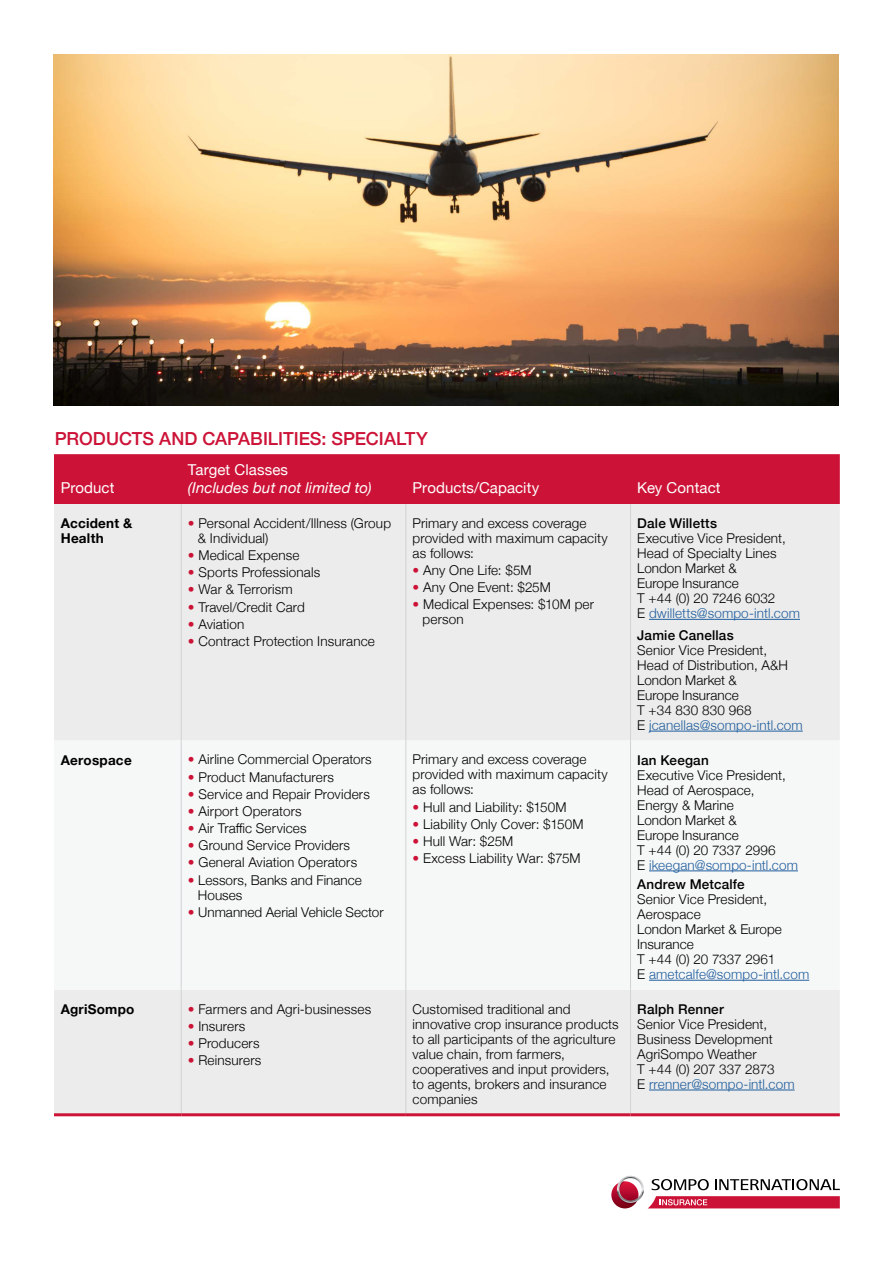
<style>
.page{position:relative;width:893px;height:1263px;background:#fff}
.page>*{position:absolute;margin:0;border:0;box-sizing:border-box;transform-origin:0 0}
.t1{font:500 18px "Helvetica Neue";color:#cc1337}
.t2{font:15px "Helvetica Neue";letter-spacing:.005em;color:#fff}
.t3{font:italic 15px "Helvetica Neue";letter-spacing:.005em;color:#fff}
.t4{font:300 13.5px/15px "Helvetica Neue";letter-spacing:.01em;color:#000}
.t5{font:500 13.5px "Helvetica Neue";letter-spacing:.015em;color:#000}
.t6{font:700 13.5px/15px "Helvetica Neue";letter-spacing:.02em;color:#000}
.s1{color:#cc1337}
.s2{color:#215e9e}
</style>
<div class="page">
<div style="left:54px;top:454px;width:786px;height:50px;background:#cc1337"></div>
<div style="left:54px;top:504px;width:786px;height:609px;background:#ebeceb"></div>
<div style="left:54px;top:740px;width:786px;height:250px;background:#f6f7f7"></div>
<hr style="left:181px;top:504px;width:1px;height:236px;background:#d1d3d4">
<hr style="left:405px;top:504px;width:1px;height:236px;background:#d1d3d4">
<hr style="left:181px;top:740px;width:1px;height:250px;background:#d1d3d4">
<hr style="left:405px;top:740px;width:1px;height:250px;background:#d1d3d4">
<hr style="left:181px;top:990px;width:1px;height:123px;background:#d1d3d4">
<hr style="left:405px;top:990px;width:1px;height:123px;background:#d1d3d4">
<hr style="left:630px;top:504px;width:1px;height:236px;background:#d1d3d4">
<hr style="left:630px;top:740px;width:1px;height:250px;background:#d1d3d4">
<hr style="left:630px;top:990px;width:1px;height:123px;background:#d1d3d4">
<hr style="left:54px;top:1113px;width:127px;height:3px;background:#cc1337">
<hr style="left:181px;top:1113px;width:225px;height:3px;background:#cc1337">
<hr style="left:406px;top:1113px;width:224px;height:3px;background:#cc1337">
<hr style="left:630px;top:1113px;width:210px;height:3px;background:#cc1337">
<hr style="left:649px;top:619px;width:151px;height:1px;background:#215e9e">
<hr style="left:649px;top:731px;width:154px;height:1px;background:#215e9e">
<hr style="left:649px;top:870px;width:149px;height:1px;background:#215e9e">
<hr style="left:649px;top:980px;width:160px;height:1px;background:#215e9e">
<hr style="left:649px;top:1090px;width:146px;height:1px;background:#215e9e">
<svg style="left:611px;top:1181px;width:27px;height:27px"></svg>
<svg style="left:617px;top:1176px;width:223px;height:32px"></svg>
<img style="left:53px;top:54px;width:785px;height:351px">
<h1 class="t1" style="left:55px;top:424px;width:374px">PRODUCTS AND CAPABILITIES: SPECIALTY</h1>
<p class="t2" style="left:61px;top:477px;width:55px">Product</p>
<p class="t2" style="left:188px;top:459px;width:102px">Target Classes</p>
<p class="t3" style="left:188px;top:477px;width:185px">(Includes but not limited to)</p>
<p class="t2" style="left:413px;top:477px;width:128px">Products/Capacity</p>
<p class="t2" style="left:637px;top:477px;width:85px">Key Contact</p>
<p class="t6" style="left:61px;top:516px;width:73px">Accident &amp;<br>Health</p>
<p class="t4" style="left:198px;top:515px;width:195px;text-indent:-10px"><span class="s1">•</span> Personal Accident/Illness (Group &amp; Individual)</p>
<p class="t4" style="left:188px;top:547px;width:113px"><span class="s1">•</span> Medical Expense</p>
<p class="t4" style="left:188px;top:564px;width:134px"><span class="s1">•</span> Sports Professionals</p>
<p class="t4" style="left:188px;top:581px;width:106px"><span class="s1">•</span> War &amp; Terrorism</p>
<p class="t4" style="left:188px;top:598px;width:118px"><span class="s1">•</span> Travel/Credit Card</p>
<p class="t4" style="left:188px;top:615px;width:58px"><span class="s1">•</span> Aviation</p>
<p class="t4" style="left:188px;top:632px;width:188px"><span class="s1">•</span> Contract Protection Insurance</p>
<p class="t6" style="left:61px;top:752px;width:73px">Aerospace</p>
<p class="t4" style="left:188px;top:751px;width:185px"><span class="s1">•</span> Airline Commercial Operators</p>
<p class="t4" style="left:188px;top:768px;width:148px"><span class="s1">•</span> Product Manufacturers</p>
<p class="t4" style="left:188px;top:785px;width:183px"><span class="s1">•</span> Service and Repair Providers</p>
<p class="t4" style="left:188px;top:802px;width:115px"><span class="s1">•</span> Airport Operators</p>
<p class="t4" style="left:188px;top:820px;width:120px"><span class="s1">•</span> Air Traffic Services</p>
<p class="t4" style="left:188px;top:837px;width:164px"><span class="s1">•</span> Ground Service Providers</p>
<p class="t4" style="left:188px;top:854px;width:171px"><span class="s1">•</span> General Aviation Operators</p>
<p class="t4" style="left:198px;top:871px;width:165px;text-indent:-10px"><span class="s1">•</span> Lessors, Banks and Finance<br>Houses</p>
<p class="t4" style="left:188px;top:903px;width:197px"><span class="s1">•</span> Unmanned Aerial Vehicle Sector</p>
<p class="t6" style="left:61px;top:1002px;width:75px">AgriSompo</p>
<p class="t4" style="left:188px;top:1000px;width:185px"><span class="s1">•</span> Farmers and Agri-businesses</p>
<p class="t4" style="left:188px;top:1017px;width:59px"><span class="s1">•</span> Insurers</p>
<p class="t4" style="left:188px;top:1034px;width:73px"><span class="s1">•</span> Producers</p>
<p class="t4" style="left:188px;top:1052px;width:75px"><span class="s1">•</span> Reinsurers</p>
<p class="t4" style="left:413px;top:514px;width:197px">Primary and excess coverage provided with maximum capacity as follows:</p>
<p class="t4" style="left:413px;top:562px;width:121px"><span class="s1">•</span> Any One Life: $5M</p>
<p class="t4" style="left:413px;top:579px;width:140px"><span class="s1">•</span> Any One Event: $25M</p>
<p class="t4" style="left:423px;top:596px;width:173px;text-indent:-10px"><span class="s1">•</span> Medical Expenses: $10M per person</p>
<p class="t4" style="left:413px;top:751px;width:197px">Primary and excess coverage provided with maximum capacity as follows:</p>
<p class="t4" style="left:413px;top:798px;width:156px"><span class="s1">•</span> Hull and Liability: $150M</p>
<p class="t4" style="left:413px;top:815px;width:172px"><span class="s1">•</span> Liability Only Cover: $150M</p>
<p class="t4" style="left:413px;top:832px;width:102px"><span class="s1">•</span> Hull War: $25M</p>
<p class="t4" style="left:413px;top:850px;width:170px"><span class="s1">•</span> Excess Liability War: $75M</p>
<p class="t5" style="left:637px;top:512px;width:81px">Dale Willetts</p>
<p class="t4" style="left:637px;top:530px;width:164px">Executive Vice President,<br>Head of Specialty Lines<br>London Market &amp;<br>Europe Insurance<br>T +44 (0) 20 7246 6032<br>E <span class="s2">dwilletts@sompo-intl.com</span></p>
<p class="t5" style="left:637px;top:624px;width:98px">Jamie Canellas</p>
<p class="t4" style="left:637px;top:641px;width:167px">Senior Vice President,<br>Head of Distribution, A&amp;H<br>London Market &amp;<br>Europe Insurance<br>T +34 830 830 968<br>E <span class="s2">jcanellas@sompo-intl.com</span></p>
<p class="t5" style="left:637px;top:749px;width:73px">Ian Keegan</p>
<p class="t4" style="left:637px;top:766px;width:162px">Executive Vice President,<br>Head of Aerospace,<br>Energy &amp; Marine<br>London Market &amp;<br>Europe Insurance<br>T +44 (0) 20 7337 2996<br>E <span class="s2">ikeegan@sompo-intl.com</span></p>
<p class="t5" style="left:637px;top:873px;width:109px">Andrew Metcalfe</p>
<p class="t4" style="left:637px;top:890px;width:173px">Senior Vice President,<br>Aerospace<br>London Market &amp; Europe<br>Insurance<br>T +44 (0) 20 7337 2961<br>E <span class="s2">ametcalfe@sompo-intl.com</span></p>
<p class="t4" style="left:413px;top:1000px;width:208px">Customised traditional and innovative crop insurance products to all participants of the agriculture value chain, from farmers, cooperatives and input providers, to agents, brokers and insurance companies</p>
<p class="t5" style="left:637px;top:998px;width:88px">Ralph Renner</p>
<p class="t4" style="left:637px;top:1015px;width:159px">Senior Vice President,<br>Business Development<br>AgriSompo Weather<br>T +44 (0) 207 337 2873<br>E <span class="s2">rrenner@sompo-intl.com</span></p>
</div>
